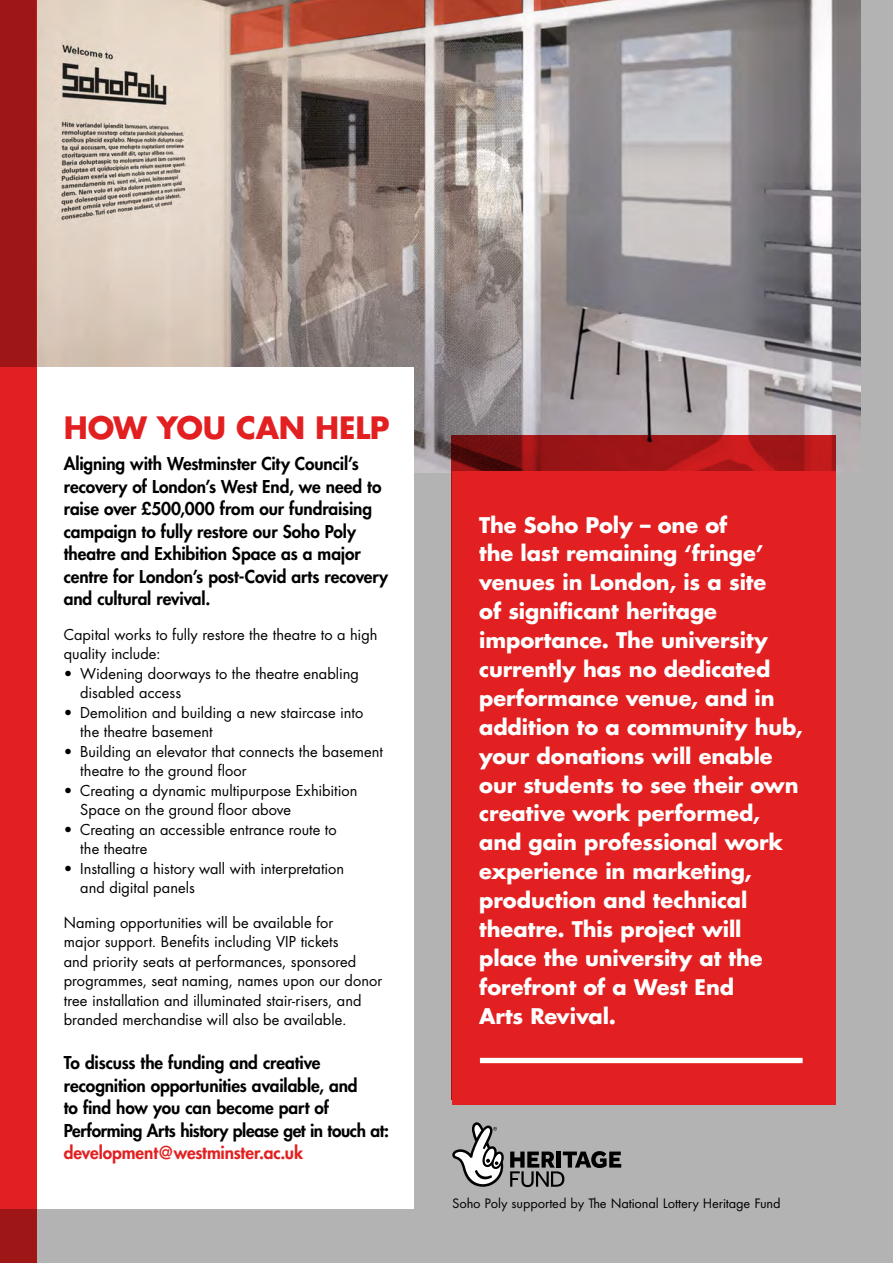
<style>
.page{position:relative;width:893px;height:1263px;background:#b3b3b3}
.page>*{position:absolute;margin:0;border:0;box-sizing:border-box;transform-origin:0 0}
.t1{font:700 30px "Futura LT Pro";letter-spacing:-.01em;color:#e32021}
.Quotation{font:700 21px/28.8px "Futura LT Pro";letter-spacing:-.005em;color:#fff}
.Body_intro_para{font:800 17.25px/22.5px "Futura LT Pro";letter-spacing:-.005em;color:#000}
.Body{font:14.7px/19.5px "Futura LT Pro";color:#000}
.Heritage_Lottery_Fun{font:14.25px "Futura PT";letter-spacing:-.01em;color:#000}
.s1{color:#e32021}
</style>
<div class="page">
<img style="left:37px;top:0;width:823px;height:473px">
<div style="left:0;top:367px;width:413px;height:841px;background:#fff"></div>
<svg style="left:0;top:0;width:36px;height:1263px;background:#cc1c1d"></svg>
<svg style="left:452px;top:435px;width:384px;height:36px;background:#9b1415"></svg>
<div style="left:452px;top:471px;width:384px;height:634px;background:#e32021"></div>
<div style="left:480px;top:1058px;width:323px;height:5px;background:#fff"></div>
<svg style="left:452px;top:1122px;width:52px;height:65px"></svg>
<svg style="left:510px;top:1151px;width:111px;height:36px"></svg>
<h2 class="t1" style="left:64px;top:405px;width:327px">HOW YOU CAN HELP</h2>
<p class="Body_intro_para" style="left:64px;top:452px;width:326px">Aligning with Westminster City Council’s recovery of London’s West End, we need to raise over £500,000 from our fundraising campaign to fully restore our Soho Poly theatre and Exhibition Space as a major centre for London’s post-Covid arts recovery and cultural revival.</p>
<p class="Body" style="left:64px;top:624px;width:315px">Capital works to fully restore the theatre to a high quality include:</p>
<p class="Body" style="left:80px;top:663px;width:280px;text-indent:-16px">• Widening doorways to the theatre enabling disabled access</p>
<p class="Body" style="left:80px;top:702px;width:285px;text-indent:-16px">• Demolition and building a new staircase into the theatre basement</p>
<p class="Body" style="left:80px;top:741px;width:304px;text-indent:-16px">• Building an elevator that connects the basement theatre to the ground floor</p>
<p class="Body" style="left:80px;top:780px;width:279px;text-indent:-16px">• Creating a dynamic multipurpose Exhibition<br>Space on the ground floor above</p>
<p class="Body" style="left:80px;top:819px;width:258px;text-indent:-16px">• Creating an accessible entrance route to the theatre</p>
<p class="Body" style="left:80px;top:858px;width:265px;text-indent:-16px">• Installing a history wall with interpretation and digital panels</p>
<p class="Body" style="left:64px;top:912px;width:320px">Naming opportunities will be available for<br>major support. Benefits including VIP tickets<br>and priority seats at performances, sponsored programmes, seat naming, names upon our donor tree installation and illuminated stair-risers, and branded merchandise will also be available.</p>
<p class="Body_intro_para" style="left:64px;top:1051px;width:327px">To discuss the funding and creative recognition opportunities available, and<br>to find how you can become part of Performing Arts history please get in touch at: <span class="s1">development@westminster.ac.uk</span></p>
<p class="Quotation" style="left:479px;top:510px;width:325px">The Soho Poly – one of<br>the last remaining ‘fringe’ venues in London, is a site<br>of significant heritage importance. The university currently has no dedicated performance venue, and in addition to a community hub, your donations will enable our students to see their own creative work performed, and gain professional work experience in marketing, production and technical theatre. This project will place the university at the forefront of a West End<br>Arts Revival.</p>
<p class="Heritage_Lottery_Fun" style="left:452px;top:1194px;width:330px">Soho Poly supported by The National Lottery Heritage Fund</p>
</div>
